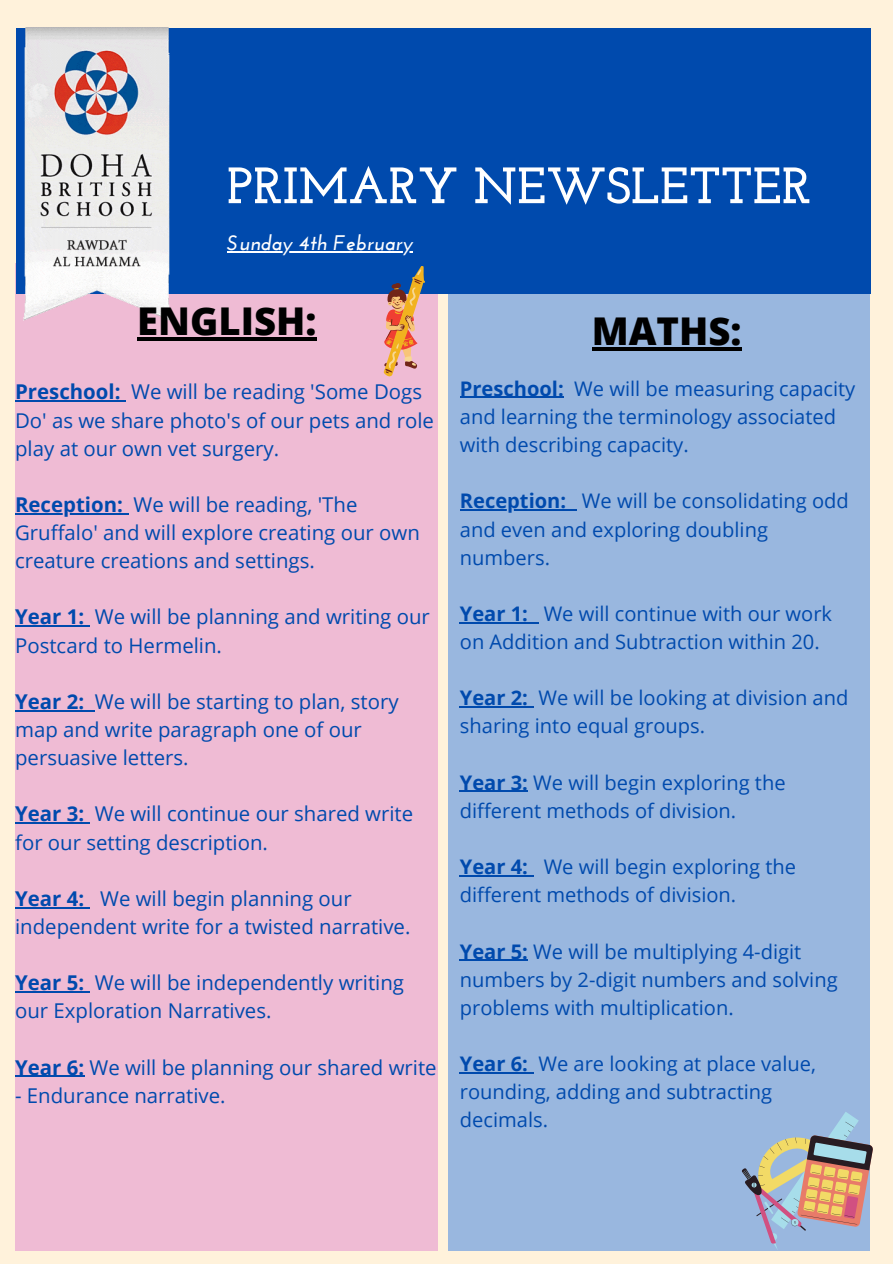
<style>
.page{position:relative;width:893px;height:1264px;background:#fff}
.page>*{position:absolute;margin:0;border:0;box-sizing:border-box;transform-origin:0 0}
.t1{font:700 51px "Josefin Slab";color:#fff}
.t2{font:800 38.25px "Open Sans";color:#000}
.t3{font:italic 700 21px "Josefin Sans";color:#fff}
.t4{font:20.4px/28.2px "Open Sans";color:#004aad}
.t5{font:700 20.4px "Open Sans";color:#004aad}
.t6{font:20.1px/28.2px "Open Sans";color:#004aad}
.s1{font-weight:700}
</style>
<div class="page">
<div style="left:0;top:0;width:892px;height:1263px;background:#fff2db"></div>
<div style="left:15px;top:263px;width:422px;height:987px;background:#efbbd4"></div>
<div style="left:448px;top:263px;width:421px;height:987px;background:#99b7df"></div>
<div style="left:16px;top:29px;width:854px;height:265px;background:#004aad"></div>
<img style="left:16px;top:27px;width:161px;height:294px">
<svg style="left:383px;top:266px;width:42px;height:110px"></svg>
<svg style="left:742px;top:1111px;width:131px;height:138px"></svg>
<hr style="left:137px;top:337px;width:179px;height:4px;background:#000">
<hr style="left:591px;top:347px;width:150px;height:3px;background:#000">
<hr style="left:15px;top:400px;width:105px;height:1px;background:#004aad">
<hr style="left:15px;top:513px;width:108px;height:1px;background:#004aad">
<hr style="left:15px;top:625px;width:69px;height:1px;background:#004aad">
<hr style="left:15px;top:710px;width:69px;height:1px;background:#004aad">
<hr style="left:15px;top:822px;width:69px;height:1px;background:#004aad">
<hr style="left:15px;top:907px;width:69px;height:1px;background:#004aad">
<hr style="left:15px;top:991px;width:69px;height:1px;background:#004aad">
<hr style="left:15px;top:1075px;width:69px;height:1px;background:#004aad">
<hr style="left:460px;top:397px;width:103px;height:1px;background:#004aad">
<hr style="left:460px;top:509px;width:106px;height:1px;background:#004aad">
<hr style="left:460px;top:622px;width:68px;height:1px;background:#004aad">
<hr style="left:460px;top:706px;width:68px;height:1px;background:#004aad">
<hr style="left:460px;top:790px;width:68px;height:2px;background:#004aad">
<hr style="left:460px;top:875px;width:68px;height:1px;background:#004aad">
<hr style="left:460px;top:959px;width:68px;height:1px;background:#004aad">
<hr style="left:460px;top:1072px;width:68px;height:1px;background:#004aad">
<hr style="left:227px;top:251px;width:185px;height:2px;background:#fff">
<p class="t1" style="left:227px;top:165px;width:585px">PRIMARY NEWSLETTER</p>
<p class="t3" style="left:227px;top:235px;width:187px">Sunday 4th February</p>
<h1 class="t2" style="left:137px;top:294px;width:181px">ENGLISH:</h1>
<h3 class="t2" style="left:591px;top:304px;width:151px">MATHS:</h3>
<h2 class="t4" style="left:15px;top:377px;width:420px"><span class="s1">Preschool:</span> We will be reading 'Some Dogs<br>Do' as we share photo's of our pets and role play at our own vet surgery.</h2>
<p class="t4" style="left:15px;top:490px;width:406px"><span class="s1">Reception:</span> We will be reading, 'The<br>Gruffalo' and will explore creating our own creature creations and settings.</p>
<p class="t4" style="left:15px;top:602px;width:416px"><span class="s1">Year 1:</span> We will be planning and writing our<br>Postcard to Hermelin.</p>
<h2 class="t6" style="left:460px;top:374px;width:397px"><span class="s1">Preschool:</span> We will be measuring capacity and learning the terminology associated with describing capacity.</h2>
<p class="t6" style="left:460px;top:486px;width:390px"><span class="s1">Reception:</span> We will be consolidating odd and even and exploring doubling numbers.</p>
<p class="t6" style="left:460px;top:599px;width:374px"><span class="s1">Year 1:</span> We will continue with our work on Addition and Subtraction within 20.</p>
<p class="t4" style="left:15px;top:687px;width:385px"><span class="s1">Year 2:</span> We will be starting to plan, story map and write paragraph one of our persuasive letters.</p>
<p class="t4" style="left:15px;top:799px;width:399px"><span class="s1">Year 3:</span> We will continue our shared write</p>
<p class="t4" style="left:15px;top:827px;width:254px">for our setting description.</p>
<p class="t5" style="left:15px;top:884px;width:71px">Year 4:</p>
<p class="t4" style="left:15px;top:883px;width:397px;text-indent:85px">We will begin planning our independent write for a twisted narrative.</p>
<p class="t5" style="left:15px;top:968px;width:71px">Year 5:</p>
<p class="t4" style="left:15px;top:968px;width:390px;text-indent:80px">We will be independently writing our Exploration Narratives.</p>
<p class="t4" style="left:15px;top:1052px;width:423px"><span class="s1">Year 6:</span> We will be planning our shared write</p>
<p class="t4" style="left:15px;top:1080px;width:212px">- Endurance narrative.</p>
<p class="t6" style="left:460px;top:683px;width:390px"><span class="s1">Year 2:</span> We will be looking at division and</p>
<p class="t6" style="left:460px;top:711px;width:247px">sharing into equal groups.</p>
<p class="t6" style="left:460px;top:767px;width:327px"><span class="s1">Year 3:</span> We will begin exploring the different methods of division.</p>
<p class="t6" style="left:460px;top:852px;width:338px"><span class="s1">Year 4:</span> We will begin exploring the different methods of division.</p>
<p class="t6" style="left:460px;top:936px;width:379px"><span class="s1">Year 5:</span> We will be multiplying 4-digit numbers by 2-digit numbers and solving problems with multiplication.</p>
<p class="t6" style="left:460px;top:1049px;width:357px"><span class="s1">Year 6:</span> We are looking at place value, rounding, adding and subtracting</p>
<p class="t6" style="left:460px;top:1105px;width:90px">decimals.</p>
</div>
